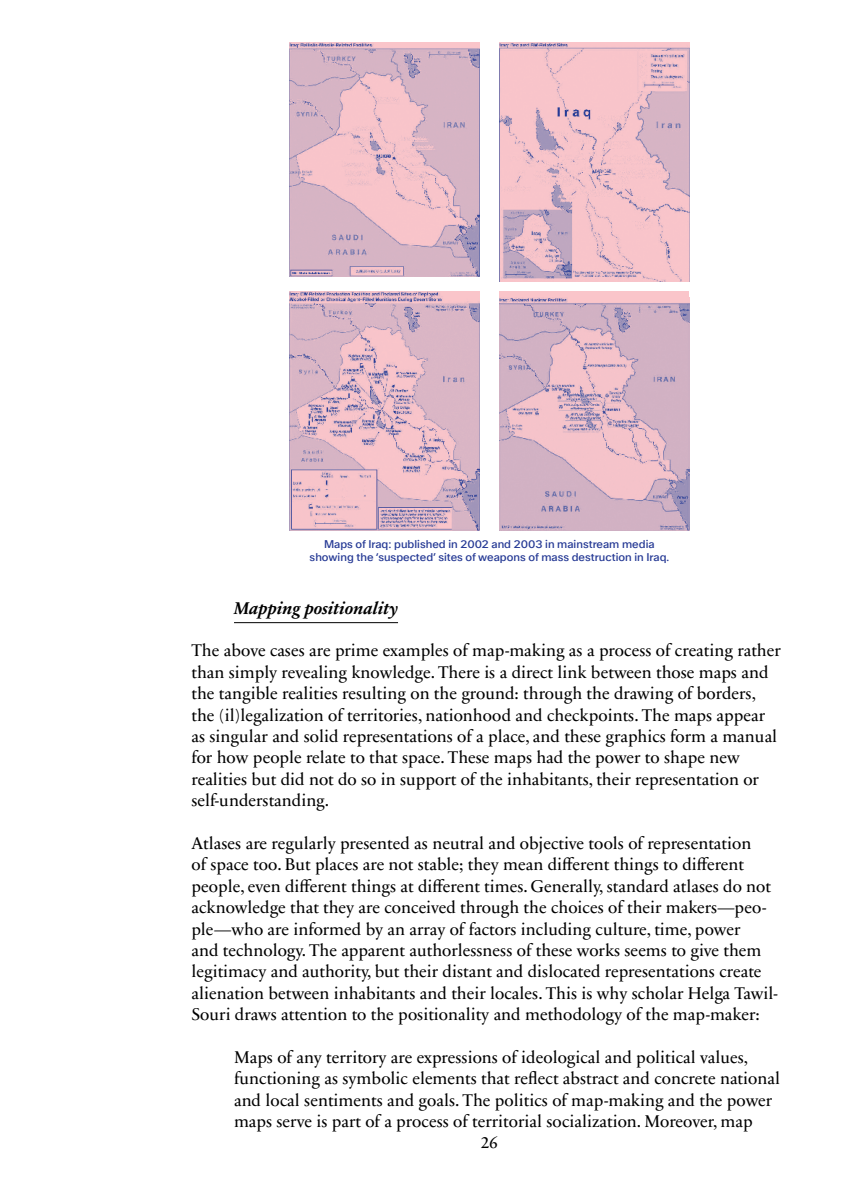
<style>
.page{position:relative;width:851px;height:1191px;background:#fff}
.page>*{position:absolute;margin:0;border:0;box-sizing:border-box;transform-origin:0 0}
.t1{font:17.25px/21.5px "Sabon Next LT Pro";color:#000}
.t2{font:italic 700 17.25px "Sabon Next LT Pro";color:#000}
.t3{font:11.25px/12.8px "ABC Walter Neue";color:#263a95;text-align:center}
</style>
<div class="page">
<hr style="left:234px;top:622px;width:164px;height:1px;background:#000">
<div style="left:499px;top:291px;width:190px;height:239px;background:#fac5ca"></div>
<img style="left:499px;top:297px;width:190px;height:233px">
<img style="left:289px;top:291px;width:190px;height:239px">
<img style="left:289px;top:43px;width:190px;height:233px">
<img style="left:499px;top:43px;width:190px;height:238px">
<p class="t3" style="left:309px;top:538px;width:361px">Maps of Iraq: published in 2002 and 2003 in mainstream media showing the ‘suspected’ sites of weapons of mass destruction in Iraq.</p>
<p class="t2" style="left:234px;top:594px;width:165px">Mapping positionality</p>
<p class="t1" style="left:191px;top:639px;width:590px">The above cases are prime examples of map-making as a process of creating rather than simply revealing knowledge. There is a direct link between those maps and the tangible realities resulting on the ground: through the drawing of borders, the (il)legalization of territories, nationhood and checkpoints. The maps appear as singular and solid representations of a place, and these graphics form a manual for how people relate to that space. These maps had the power to shape new realities but did not do so in support of the inhabitants, their representation or self-understanding.</p>
<p class="t1" style="left:191px;top:831px;width:587px">Atlases are regularly presented as neutral and objective tools of representation<br>of space too. But places are not stable; they mean different things to different people, even different things at different times. Generally, standard atlases do not acknowledge that they are conceived through the choices of their makers—peo&shy;ple—who are informed by an array of factors including culture, time, power<br>and technology. The apparent authorlessness of these works seems to give them legitimacy and authority, but their distant and dislocated representations create alienation between inhabitants and their locales. This is why scholar Helga Tawil-Souri draws attention to the positionality and methodology of the map-maker:</p>
<p class="t1" style="left:234px;top:1045px;width:547px">Maps of any territory are expressions of ideological and political values, functioning as symbolic elements that reflect abstract and concrete national and local sentiments and goals. The politics of map-making and the power maps serve is part of a process of territorial socialization. Moreover, map</p>
<p class="t1" style="left:480px;top:1131px;width:19px">26</p>
</div>
